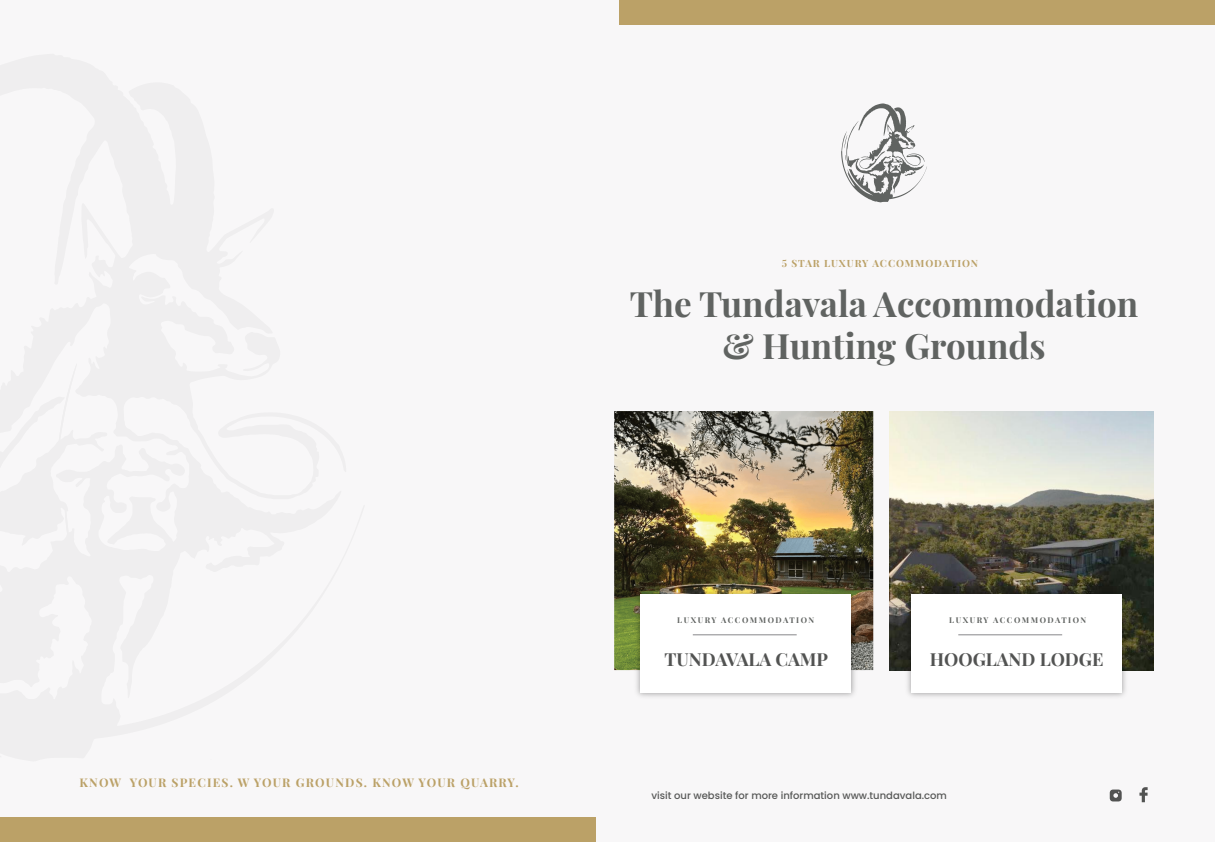
<style>
.page{position:relative;width:1215px;height:842px;background:#f8f7f8}
.page>*{position:absolute;margin:0;border:0;box-sizing:border-box;transform-origin:0 0}
.t1{font:700 35px/42px "Playfair Display";color:#606361;text-align:center}
.t2{font:700 18px "Playfair Display";color:#525352}
.t3{font:700 12px "Playfair Display";letter-spacing:.1em;color:#bba167}
.t4{font:500 10px "Poppins";color:#575857}
.t5{font:700 10px "Playfair Display";letter-spacing:.09em;color:#bba167}
.t6{font:700 8px "Playfair Display";letter-spacing:.18em;color:#606361}
</style>
<div class="page">
<div style="left:0;top:817px;width:595px;height:24px;background:#bba167"></div>
<div style="left:620px;top:0;width:595px;height:24px;background:#bba167"></div>
<img style="left:889px;top:411px;width:264px;height:259px">
<img style="left:614px;top:411px;width:259px;height:259px">
<img style="left:632px;top:586px;width:227px;height:111px">
<div style="left:640px;top:595px;width:211px;height:98px;background:#fff"></div>
<img style="left:902px;top:586px;width:228px;height:111px">
<div style="left:911px;top:595px;width:211px;height:98px;background:#fff"></div>
<hr style="left:693px;top:634px;width:103px;height:1px;background:#88878a">
<hr style="left:958px;top:634px;width:104px;height:1px;background:#88878a">
<svg style="left:1139px;top:787px;width:8px;height:15px"></svg>
<svg style="left:1109px;top:789px;width:12px;height:12px"></svg>
<svg style="left:841px;top:103px;width:86px;height:99px"></svg>
<p class="t3" style="left:80px;top:772px;width:441px">KNOW YOUR SPECIES. W YOUR GROUNDS. KNOW YOUR QUARRY.</p>
<p class="t5" style="left:782px;top:255px;width:198px">5 STAR LUXURY ACCOMMODATION</p>
<h1 class="t1" style="left:630px;top:280px;width:510px">The Tundavala Accommodation &amp; Hunting Grounds</h1>
<p class="t6" style="left:677px;top:613px;width:138px">LUXURY ACCOMMODATION</p>
<p class="t6" style="left:949px;top:613px;width:138px">LUXURY ACCOMMODATION</p>
<h2 class="t2" style="left:664px;top:645px;width:165px">TUNDAVALA CAMP</h2>
<h2 class="t2" style="left:930px;top:645px;width:175px">HOOGLAND LODGE</h2>
<p class="t4" style="left:651px;top:789px;width:297px">visit our website for more information www.tundavala.com</p>
</div>
